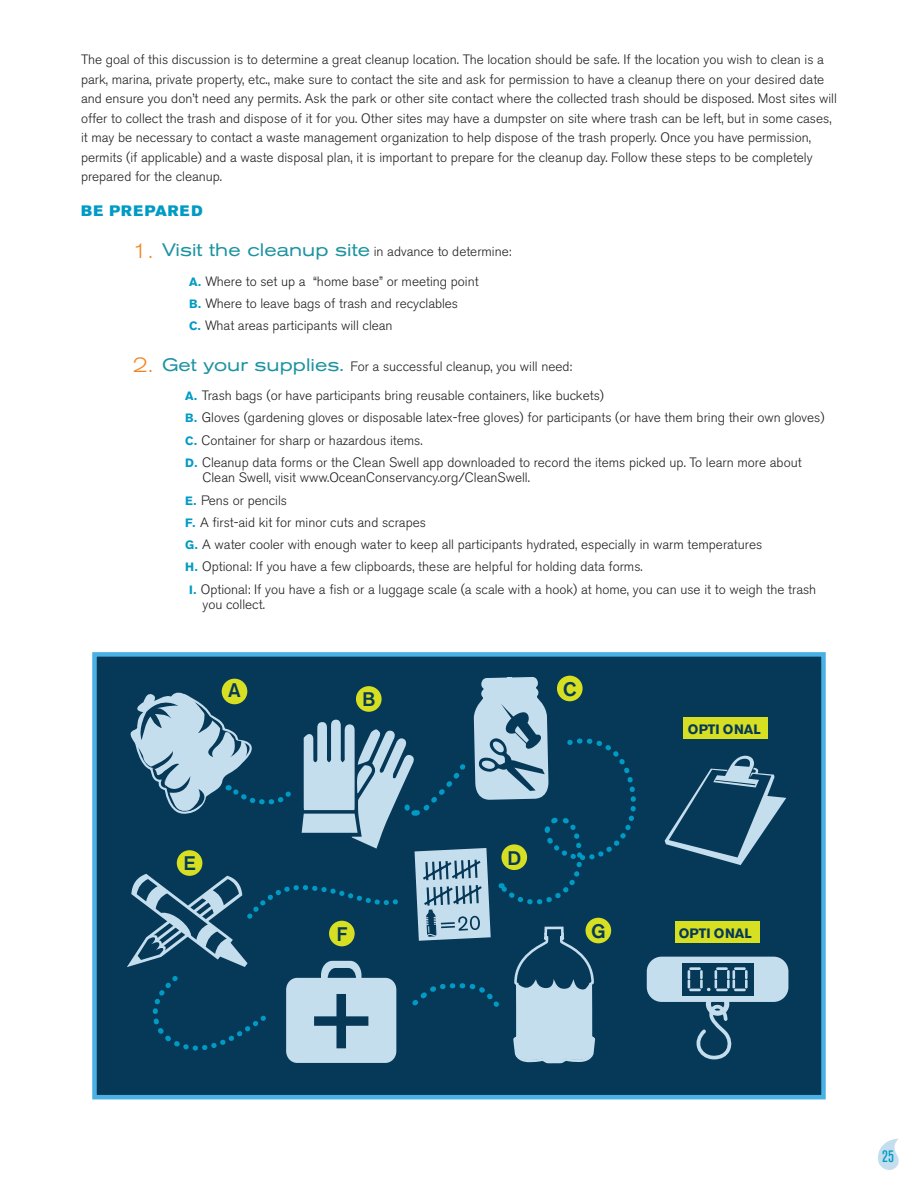
<style>
.page{position:relative;width:918px;height:1188px;background:#fff}
.page>*{position:absolute;margin:0;border:0;box-sizing:border-box;transform-origin:0 0}
.t1{font:500 19.5px "Akzidenz Grotesk BE";color:#063858}
.t2{font:500 condensed 16.5px "Akzidenz Grotesk BE";color:#009bc5}
.t3{font:15px "Akzidenz Grotesk BE Super";letter-spacing:.115em;color:#009bc5}
.t4{font:300 13.5px/19.5px "Akzidenz Grotesk BE";color:#231f20}
.t5{font:700 13.5px "Akzidenz Grotesk BE";color:#063858}
.s1{font-stretch:expanded;font-size:21px;color:#f58220}
.s2{font-weight:400;font-stretch:expanded;font-size:18px;color:#1c93a1}
.s3{font-weight:700;font-size:12px;color:#009bc5}
</style>
<div class="page">
<svg style="left:878px;top:1138px;width:21px;height:32px"></svg>
<div style="left:92px;top:652px;width:734px;height:447px;background:#063858;border:4px solid #4ab1e4"></div>
<svg style="left:665px;top:756px;width:121px;height:109px"></svg>
<div style="left:647px;top:957px;width:141px;height:45px;background:#c5deed;border-radius:15px"></div>
<div style="left:682px;top:963px;width:71px;height:33px;background:#063858"></div>
<svg style="left:688px;top:967px;width:60px;height:92px"></svg>
<svg style="left:124px;top:675px;width:513px;height:425px"></svg>
<div style="left:222px;top:679px;width:25px;height:25px;background:#d6df21;border-radius:50%"></div>
<div style="left:356px;top:686px;width:26px;height:26px;background:#d6df21;border-radius:50%"></div>
<div style="left:557px;top:676px;width:26px;height:25px;background:#d6df21;border-radius:50%"></div>
<div style="left:501px;top:844px;width:26px;height:26px;background:#d6df21;border-radius:50%"></div>
<div style="left:177px;top:850px;width:25px;height:26px;background:#d6df21;border-radius:50%"></div>
<div style="left:329px;top:921px;width:26px;height:25px;background:#d6df21;border-radius:50%"></div>
<div style="left:586px;top:918px;width:25px;height:25px;background:#d6df21;border-radius:50%"></div>
<div style="left:683px;top:718px;width:85px;height:21px;background:#d6df21"></div>
<div style="left:675px;top:922px;width:85px;height:21px;background:#d6df21"></div>
<p class="t4" style="left:81px;top:50px;width:757px">The goal of this discussion is to determine a great cleanup location. The location should be safe. If the location you wish to clean is a park, marina, private property, etc., make sure to contact the site and ask for permission to have a cleanup there on your desired date and ensure you don’t need any permits. Ask the park or other site contact where the collected trash should be disposed. Most sites will offer to collect the trash and dispose of it for you. Other sites may have a dumpster on site where trash can be left, but in some cases, it may be necessary to contact a waste management organization to help dispose of the trash properly. Once you have permission, permits (if applicable) and a waste disposal plan, it is important to prepare for the cleanup day. Follow these steps to be completely prepared for the cleanup.</p>
<p class="t3" style="left:81px;top:202px;width:123px">BE PREPARED</p>
<p class="t4" style="left:132px;top:242px;width:381px"><span class="s1">1.</span> <span class="s2">Visit the cleanup site</span> in advance to determine:</p>
<p class="t4" style="left:189px;top:271px;width:291px"><span class="s3">A.</span> Where to set up a “home base” or meeting point</p>
<p class="t4" style="left:189px;top:294px;width:271px"><span class="s3">B.</span> Where to leave bags of trash and recyclables</p>
<p class="t4" style="left:189px;top:316px;width:205px"><span class="s3">C.</span> What areas participants will clean</p>
<p class="t4" style="left:132px;top:357px;width:441px"><span class="s1">2.</span> <span class="s2">Get your supplies.</span> For a successful cleanup, you will need:</p>
<p class="t4" style="left:185px;top:386px;width:420px"><span class="s3">A.</span> Trash bags (or have participants bring reusable containers, like buckets)</p>
<p class="t4" style="left:185px;top:408px;width:641px"><span class="s3">B.</span> Gloves (gardening gloves or disposable latex-free gloves) for participants (or have them bring their own gloves)</p>
<p class="t4" style="left:185px;top:430px;width:239px"><span class="s3">C.</span> Container for sharp or hazardous items.</p>
<p class="t4" style="left:202px;top:455px;width:601px;line-height:15.6px;text-indent:-17px"><span class="s3">D.</span> Cleanup data forms or the Clean Swell app downloaded to record the items picked up. To learn more about<br>Clean Swell, visit www.OceanConservancy.org/CleanSwell.</p>
<p class="t4" style="left:185px;top:491px;width:103px"><span class="s3">E.</span> Pens or pencils</p>
<p class="t4" style="left:185px;top:513px;width:242px"><span class="s3">F.</span> A first-aid kit for minor cuts and scrapes</p>
<p class="t4" style="left:185px;top:535px;width:579px"><span class="s3">G.</span> A water cooler with enough water to keep all participants hydrated, especially in warm temperatures</p>
<p class="t4" style="left:185px;top:557px;width:459px"><span class="s3">H.</span> Optional: If you have a few clipboards, these are helpful for holding data forms.</p>
<p class="t4" style="left:202px;top:582px;width:615px;line-height:15.6px;text-indent:-14px"><span class="s3">I.</span> Optional: If you have a fish or a luggage scale (a scale with a hook) at home, you can use it to weigh the trash you collect.</p>
<h1 class="t1" style="left:228px;top:679px;width:14px">A</h1>
<h1 class="t1" style="left:362px;top:688px;width:15px">B</h1>
<h1 class="t1" style="left:563px;top:677px;width:15px">C</h1>
<h1 class="t1" style="left:184px;top:852px;width:14px">E</h1>
<h1 class="t1" style="left:507px;top:846px;width:15px">D</h1>
<h1 class="t1" style="left:336px;top:922px;width:12px">F</h1>
<h1 class="t1" style="left:591px;top:919px;width:16px">G</h1>
<p class="t5" style="left:688px;top:722px;width:74px">OPTI ONAL</p>
<p class="t5" style="left:679px;top:926px;width:74px">OPTI ONAL</p>
<p class="t2" style="left:882px;top:1147px;width:13px">25</p>
</div>
